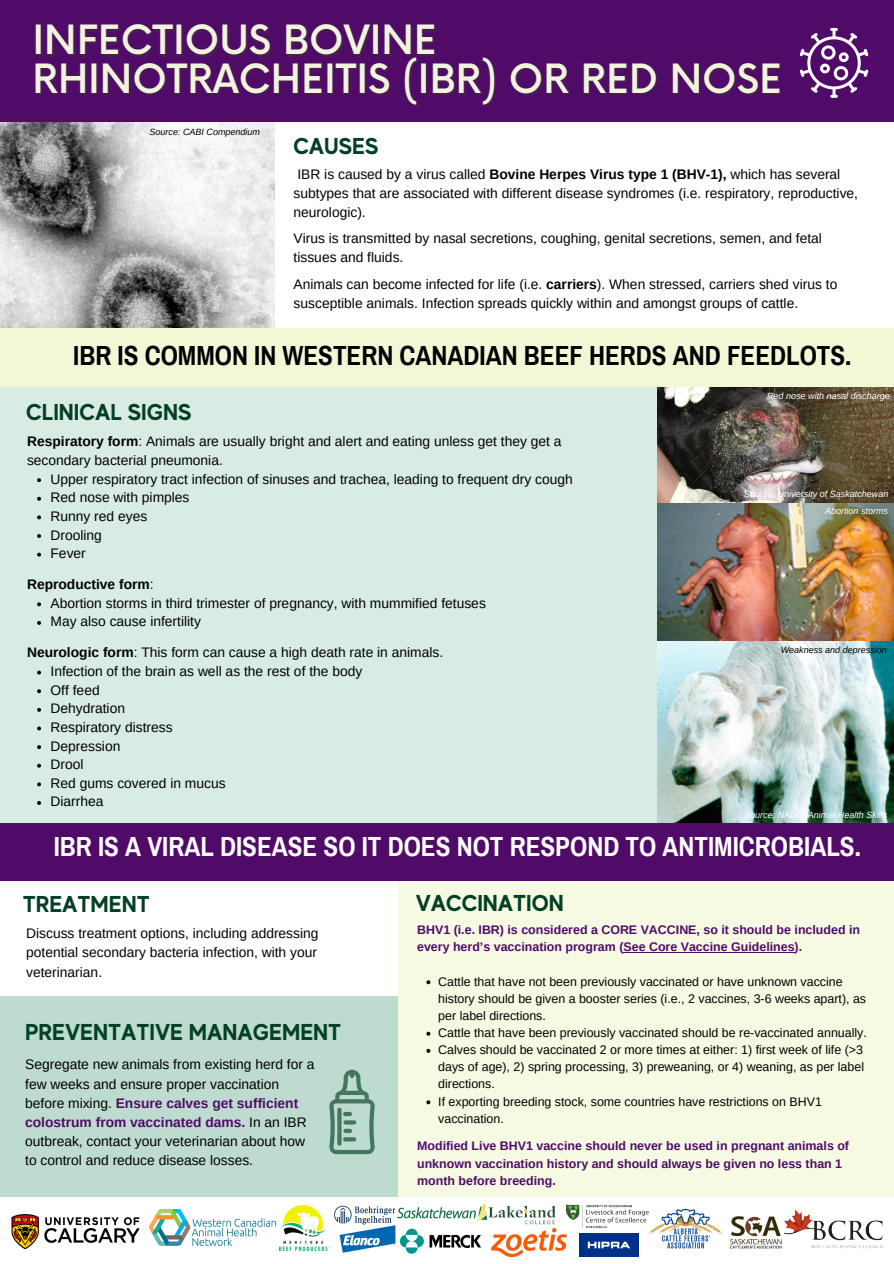
<style>
.page{position:relative;width:894px;height:1264px;background:#fff}
.page>*{position:absolute;margin:0;border:0;box-sizing:border-box;transform-origin:0 0}
.t1{font:500 39.3px/38.2px "Now";color:#f0f4dc}
.t2{font:700 27px "Archivo Narrow";color:#fff}
.t3{font:700 27px "Archivo Narrow";color:#000}
.t4{font:700 22.95px "MADE Evolve Sans";color:#034025}
.t5{font:13.8px/18.6px "Arimo";color:#000}
.t6{font:700 13.8px "Arimo";color:#000}
.t7{font:12.45px/17.1px "Arimo";color:#000}
.t8{font:700 12.45px/17.1px "Arimo";color:#500b69}
.t9{font:italic 9px "Arimo";color:#fff}
.t10{font:italic 9px "Arimo";color:#000}
.s1{font-weight:700}
.s2{font-weight:400}
.s3{font-weight:700;color:#500b69}
</style>
<div class="page">
<div style="left:0;top:370px;width:893px;height:479px;background:#d9ece3"></div>
<img style="left:0;top:122px;width:275px;height:206px">
<div style="left:0;top:0;width:893px;height:122px;background:#500b69"></div>
<div style="left:0;top:996px;width:397px;height:221px;background:#bddbce"></div>
<div style="left:397px;top:826px;width:496px;height:371px;background:#f6fae2"></div>
<div style="left:0;top:1197px;width:893px;height:66px;background:#fff"></div>
<img style="left:657px;top:386px;width:236px;height:117px">
<img style="left:657px;top:503px;width:236px;height:138px">
<div style="left:0;top:328px;width:893px;height:58px;background:#f2f8d5"></div>
<img style="left:657px;top:641px;width:236px;height:182px">
<div style="left:0;top:823px;width:893px;height:57px;background:#500b69"></div>
<img style="left:778px;top:1209px;width:105px;height:40px">
<img style="left:397px;top:1207px;width:83px;height:15px">
<img style="left:491px;top:1234px;width:75px;height:22px">
<img style="left:11px;top:1214px;width:129px;height:36px">
<img style="left:149px;top:1209px;width:126px;height:36px">
<img style="left:279px;top:1205px;width:50px;height:45px">
<img style="left:335px;top:1205px;width:61px;height:20px">
<img style="left:340px;top:1225px;width:55px;height:27px">
<img style="left:399px;top:1228px;width:82px;height:26px">
<img style="left:480px;top:1203px;width:83px;height:32px">
<img style="left:579px;top:1233px;width:59px;height:23px">
<img style="left:567px;top:1204px;width:79px;height:24px">
<img style="left:646px;top:1208px;width:78px;height:41px">
<img style="left:729px;top:1216px;width:54px;height:32px">
<svg style="left:799px;top:28px;width:69px;height:70px"></svg>
<svg style="left:329px;top:1069px;width:45px;height:85px"></svg>
<svg style="left:37px;top:478px;width:4px;height:4px"></svg>
<svg style="left:37px;top:497px;width:4px;height:3px"></svg>
<svg style="left:37px;top:515px;width:4px;height:4px"></svg>
<svg style="left:37px;top:534px;width:4px;height:4px"></svg>
<svg style="left:37px;top:552px;width:4px;height:4px"></svg>
<svg style="left:37px;top:602px;width:4px;height:4px"></svg>
<svg style="left:37px;top:621px;width:4px;height:4px"></svg>
<svg style="left:37px;top:670px;width:4px;height:4px"></svg>
<svg style="left:37px;top:689px;width:4px;height:4px"></svg>
<svg style="left:37px;top:708px;width:4px;height:3px"></svg>
<svg style="left:37px;top:726px;width:4px;height:4px"></svg>
<svg style="left:37px;top:745px;width:4px;height:4px"></svg>
<svg style="left:37px;top:763px;width:4px;height:4px"></svg>
<svg style="left:37px;top:782px;width:4px;height:4px"></svg>
<svg style="left:37px;top:801px;width:4px;height:4px"></svg>
<svg style="left:426px;top:980px;width:4px;height:4px"></svg>
<svg style="left:426px;top:1031px;width:4px;height:4px"></svg>
<svg style="left:426px;top:1048px;width:4px;height:4px"></svg>
<svg style="left:426px;top:1100px;width:4px;height:4px"></svg>
<hr style="left:623px;top:951px;width:171px;height:1px;background:#500b69">
<h1 class="t1" style="left:33px;top:23px;width:750px">INFECTIOUS BOVINE<br>RHINOTRACHEITIS (IBR) OR RED NOSE</h1>
<p class="t10" style="left:149px;top:127px;width:112px">Source: CABI Compendium</p>
<h3 class="t4" style="left:293px;top:132px;width:86px">CAUSES</h3>
<p class="t5" style="left:293px;top:165px;width:566px;line-height:19px">IBR is caused by a virus called <span class="s1">Bovine Herpes Virus type 1 (BHV-1),</span> which has several subtypes that are associated with different disease syndromes (i.e. respiratory, reproductive, neurologic).</p>
<p class="t5" style="left:293px;top:229px;width:530px;line-height:19px">Virus is transmitted by nasal secretions, coughing, genital secretions, semen, and fetal tissues and fluids.</p>
<p class="t5" style="left:293px;top:274px;width:545px;line-height:19px">Animals can become infected for life (i.e. <span class="s1">carriers</span>). When stressed, carriers shed virus to susceptible animals. Infection spreads quickly within and amongst groups of cattle.</p>
<h2 class="t3" style="left:73px;top:341px;width:779px">IBR IS COMMON IN WESTERN CANADIAN BEEF HERDS AND FEEDLOTS.</h2>
<h3 class="t4" style="left:26px;top:398px;width:167px">CLINICAL SIGNS</h3>
<p class="t5" style="left:27px;top:432px;width:536px"><span class="s1">Respiratory form</span>: Animals are usually bright and alert and eating unless get they get a secondary bacterial pneumonia.</p>
<p class="t5" style="left:51px;top:469px;width:523px">Upper respiratory tract infection of sinuses and trachea, leading to frequent dry cough<br>Red nose with pimples<br>Runny red eyes<br>Drooling<br>Fever</p>
<p class="t5" style="left:51px;top:593px;width:436px">Abortion storms in third trimester of pregnancy, with mummified fetuses<br>May also cause infertility</p>
<p class="t5" style="left:51px;top:662px;width:313px">Infection of the brain as well as the rest of the body<br>Off feed<br>Dehydration<br>Respiratory distress<br>Depression<br>Drool<br>Red gums covered in mucus<br>Diarrhea</p>
<p class="t6" style="left:27px;top:576px;width:128px">Reproductive form<span class="s2">:</span></p>
<p class="t5" style="left:27px;top:643px;width:417px"><span class="s1">Neurologic form</span>: This form can cause a high death rate in animals.</p>
<p class="t9" style="left:766px;top:390px;width:124px">Red nose with nasal discharge</p>
<p class="t9" style="left:744px;top:488px;width:146px">Source: University of Saskatchewan</p>
<p class="t9" style="left:824px;top:506px;width:65px">Abortion storms</p>
<p class="t10" style="left:780px;top:644px;width:108px">Weakness and depression</p>
<p class="t9" style="left:744px;top:809px;width:145px">Source: NADIS Animal Health Skills</p>
<h2 class="t2" style="left:54px;top:832px;width:808px">IBR IS A VIRAL DISEASE SO IT DOES NOT RESPOND TO ANTIMICROBIALS.</h2>
<h3 class="t4" style="left:415px;top:889px;width:149px">VACCINATION</h3>
<h3 class="t4" style="left:23px;top:890px;width:128px">TREATMENT</h3>
<p class="t5" style="left:26px;top:923px;width:294px;line-height:19.2px;text-align:justify">Discuss treatment options, including addressing potential secondary bacteria infection, with your veterinarian.</p>
<h3 class="t4" style="left:25px;top:1018px;width:317px">PREVENTATIVE MANAGEMENT</h3>
<p class="t5" style="left:25px;top:1054px;width:291px;line-height:19.2px">Segregate new animals from existing herd for a few weeks and ensure proper vaccination before mixing. <span class="s3">Ensure calves get sufficient colostrum from vaccinated dams.</span> In an IBR outbreak, contact your veterinarian about how to control and reduce disease losses.</p>
<p class="t8" style="left:417px;top:921px;width:444px">BHV1 (i.e. IBR) is considered a CORE VACCINE, so it should be included in every herd’s vaccination program (See Core Vaccine Guidelines).</p>
<p class="t7" style="left:438px;top:972px;width:430px">Cattle that have not been previously vaccinated or have unknown vaccine history should be given a booster series (i.e., 2 vaccines, 3-6 weeks apart), as per label directions.<br>Cattle that have been previously vaccinated should be re-vaccinated annually.<br>Calves should be vaccinated 2 or more times at either: 1) first week of life (&gt;3 days of age), 2) spring processing, 3) preweaning, or 4) weaning, as per label directions.<br>If exporting breeding stock, some countries have restrictions on BHV1 vaccination.</p>
<p class="t8" style="left:417px;top:1137px;width:433px">Modified Live BHV1 vaccine should never be used in pregnant animals of unknown vaccination history and should always be given no less than 1 month before breeding.</p>
</div>
